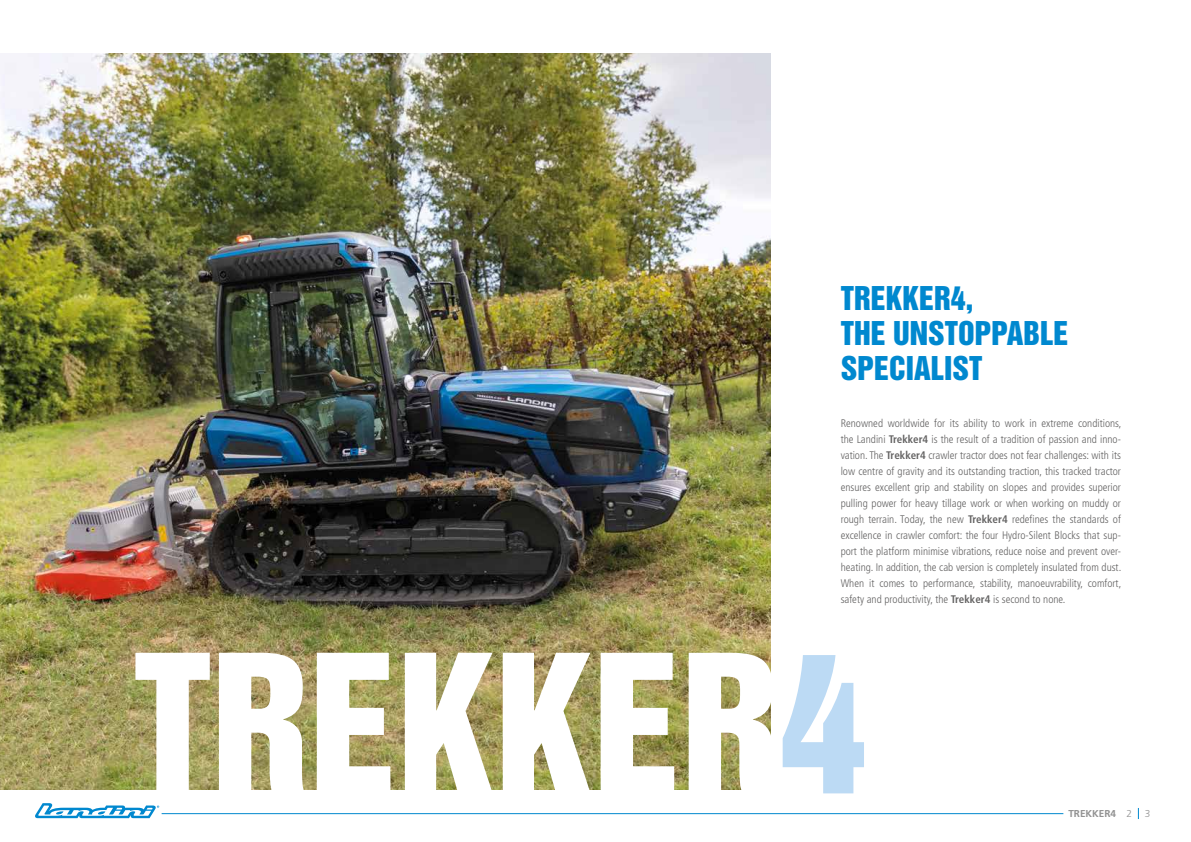
<style>
.page{position:relative;width:1191px;height:842px;background:#fff}
.page>*{position:absolute;margin:0;border:0;box-sizing:border-box;transform-origin:0 0}
.t1{font:176px "Helvetica Inserat";color:#fff}
.t2{font:30px/35px "Helvetica Inserat";color:#0088cf}
.t3{font:300 condensed 11px/16px "Frutiger LT Std";color:#646363;text-align:justify}
.t4{font:700 10px "Frutiger LT Std";color:#929292}
.t5{font:300 10px "Frutiger LT Std";color:#929292}
.s1{font-weight:700}
.s2{color:#bcdaf4}
</style>
<div class="page">
<img style="left:0;top:54px;width:770px;height:735px">
<hr style="left:162px;top:813px;width:901px;height:1px;background:#0088cf">
<svg style="left:35px;top:803px;width:124px;height:15px"></svg>
<h2 class="t2" style="left:840px;top:281px;width:229px">TREKKER4,<br>THE UNSTOPPABLE<br>SPECIALIST</h2>
<p class="t3" style="left:840px;top:415px;width:282px">Renowned worldwide for its ability to work in extreme conditions, the Landini <span class="s1">Trekker4</span> is the result of a tradition of passion and inno&shy;vation. The <span class="s1">Trekker4</span> crawler tractor does not fear challenges: with its low centre of gravity and its outstanding traction, this tracked tractor ensures excellent grip and stability on slopes and provides superior pulling power for heavy tillage work or when working on muddy or rough terrain. Today, the new <span class="s1">Trekker4</span> redefines the standards of excellence in crawler comfort: the four Hydro-Silent Blocks that sup&shy;port the platform minimise vibrations, reduce noise and prevent over&shy;heating. In addition, the cab version is completely insulated from dust.<br>When it comes to performance, stability, manoeuvrability, comfort, safety and productivity, the <span class="s1">Trekker4</span> is second to none.</p>
<h1 class="t1" style="left:133px;top:619px;width:735px">TREKKER<span class="s2">4</span></h1>
<p class="t4" style="left:1068px;top:807px;width:49px">TREKKER4</p>
<p class="t5" style="left:1126px;top:807px;width:7px">2</p>
<p class="t5" style="left:1144px;top:807px;width:7px">3</p>
</div>
